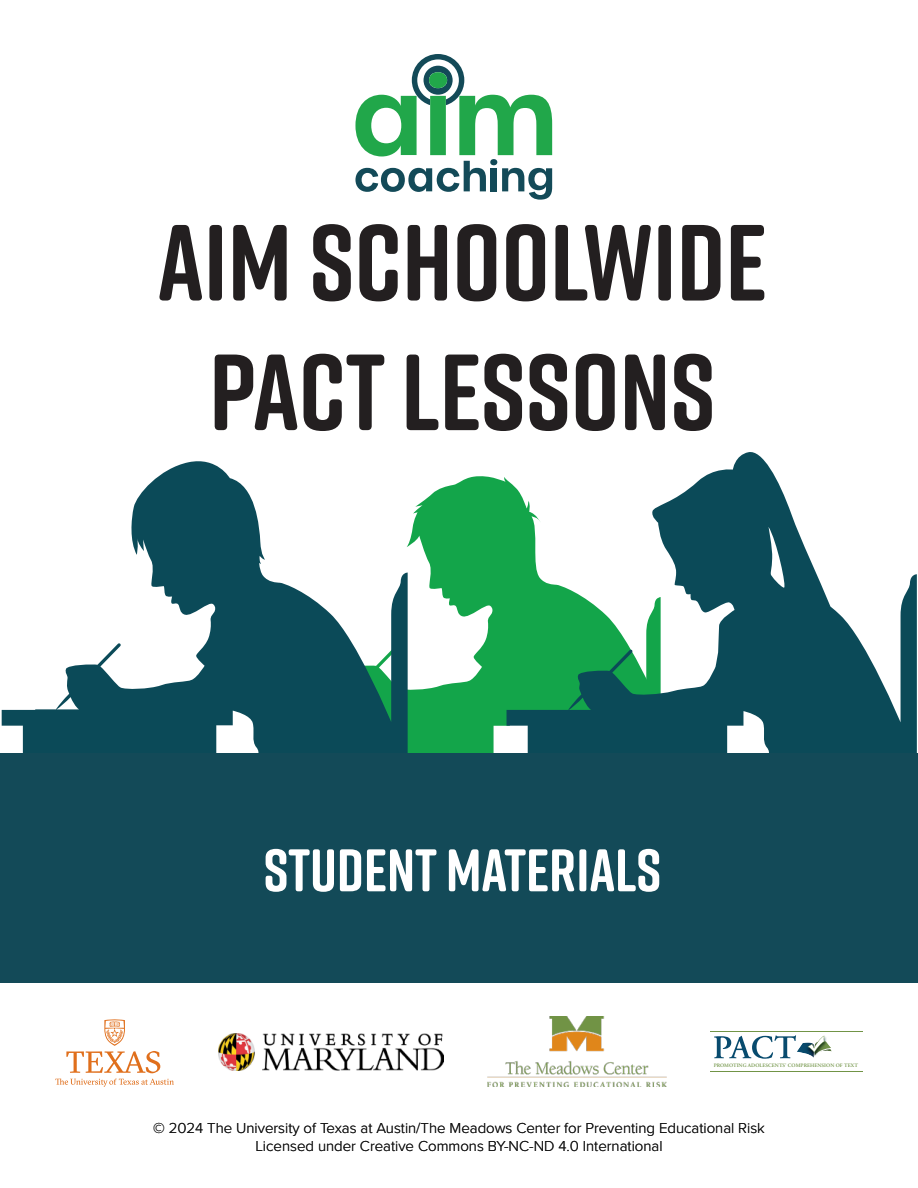
<style>
.page{position:relative;width:918px;height:1188px;background:#fff}
.page>*{position:absolute;margin:0;border:0;box-sizing:border-box;transform-origin:0 0}
.t1{font:700 108px/129.6px "Rift Soft";color:#231f20;text-align:center}
.t2{font:700 60px "Rift Soft";color:#fff}
.t3{font:300 15px/18px "Proxima Nova";color:#151515;text-align:center}
.t4{font:600 5.25px "Adobe Garamond Pro";letter-spacing:.01em;color:#719446}
</style>
<div class="page">
<svg style="left:355px;top:54px;width:197px;height:146px"></svg>
<hr style="left:710px;top:1031px;width:153px;height:1px;background:#719446">
<hr style="left:710px;top:1071px;width:153px;height:1px;background:#719446">
<svg style="left:714px;top:1035px;width:118px;height:24px"></svg>
<img style="left:219px;top:1033px;width:225px;height:37px">
<svg style="left:66px;top:1019px;width:94px;height:54px"></svg>
<svg style="left:55px;top:1079px;width:119px;height:8px"></svg>
<img style="left:488px;top:1016px;width:179px;height:70px">
<svg style="left:408px;top:476px;width:99px;height:277px;fill:#13a54a"></svg>
<svg style="left:35px;top:461px;width:373px;height:292px"></svg>
<svg style="left:2px;top:710px;width:55px;height:43px"></svg>
<svg style="left:507px;top:452px;width:410px;height:301px"></svg>
<div style="left:0;top:753px;width:918px;height:230px;background:#134a58"></div>
<h1 class="t1" style="left:158px;top:206px;width:611px">AIM SCHOOLWIDE<br>PACT LESSONS</h1>
<h2 class="t2" style="left:263px;top:845px;width:399px">STUDENT MATERIALS</h2>
<p class="t4" style="left:714px;top:1062px;width:146px">PROMOTING ADOLESCENTS' COMPREHENSION OF TEXT</p>
<p class="t3" style="left:153px;top:1119px;width:613px">© 2024 The University of Texas at Austin/The Meadows Center for Preventing Educational Risk<br>Licensed under Creative Commons BY-NC-ND 4.0 International</p>
</div>
